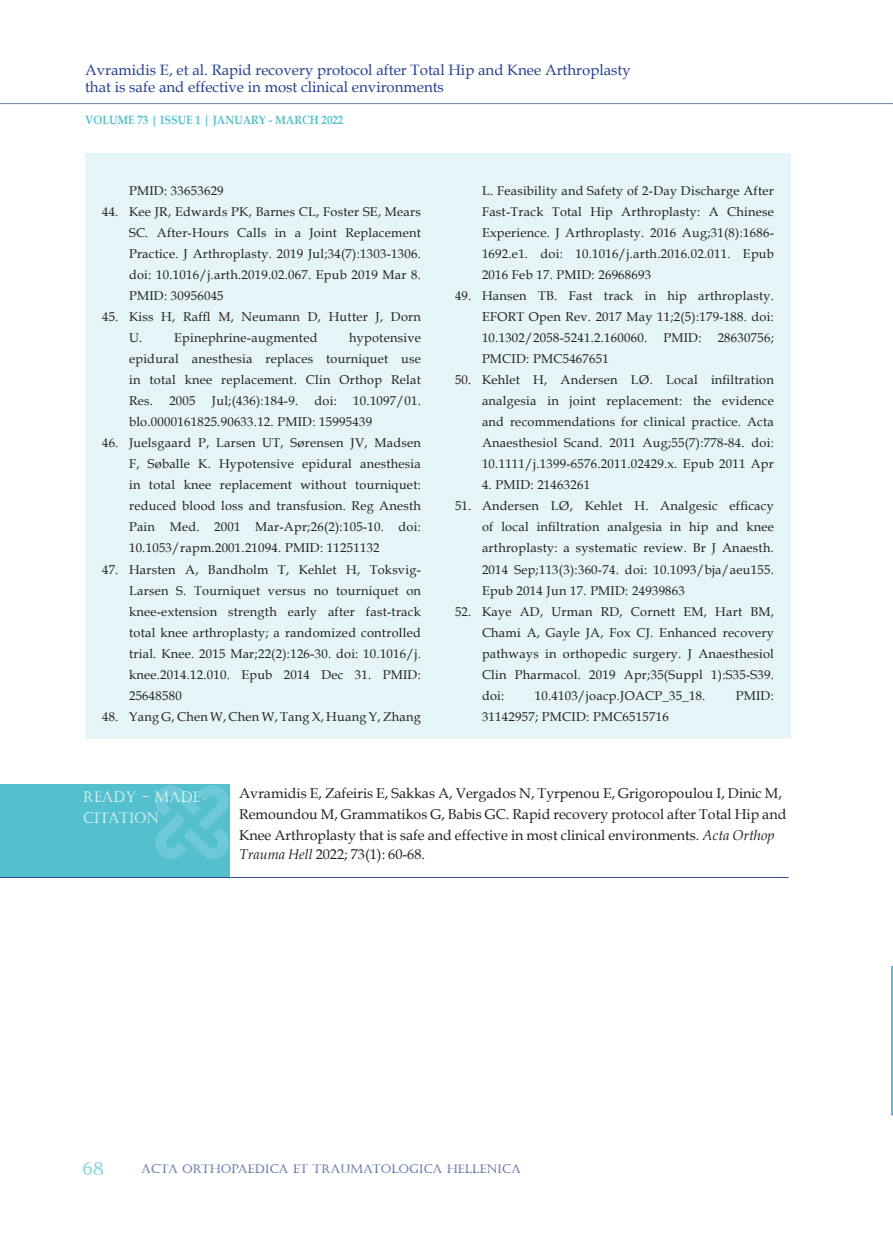
<style>
.page{position:relative;width:893px;height:1234px;background:#fff}
.page>*{position:absolute;margin:0;border:0;box-sizing:border-box;transform-origin:0 0}
.t1{font:18px "Castellar";color:#54c0ce}
.t2{font:15px/17.2px "Book Antiqua";color:#253f8e}
.t3{font:15px "Castellar";color:#fff;scale:.93 1}
.TEXT_new{font:14.25px/21px "Book Antiqua";color:#231f20}
.t4{font:12.75px/21px "Book Antiqua";letter-spacing:.02em;color:#231f20;text-align:justify}
.t5{font:12px "Castellar";color:#253f8e}
.t6{font:700 12px "Book Antiqua";color:#54c0ce;scale:.9 1}
.s1{font-style:italic}
</style>
<div class="page">
<hr style="left:0;top:103px;width:893px;height:3px;background:#231f20;opacity:.75">
<div style="left:85px;top:153px;width:706px;height:585px;background:#e5f4f6"></div>
<div style="left:0;top:783px;width:230px;height:94px;background:#54c0ce"></div>
<svg style="left:154px;top:783px;width:76px;height:75px"></svg>
<hr style="left:0;top:875px;width:791px;height:3px;background:#231f20;opacity:.75">
<hr style="left:891px;top:966px;width:2px;height:148px;background:#54c0ce">
<p class="t2" style="left:85px;top:61px;width:547px">Avramidis E, et al. Rapid recovery protocol after Total Hip and Knee Arthroplasty that is safe and effective in most clinical environments</p>
<p class="t6" style="left:85px;top:111px;width:288px">VOLUME 73 | ISSUE 1 | JANUARY - MARCH 2022</p>
<p class="t4" style="left:129px;top:180px;width:96px">PMID: 33653629</p>
<p class="t4" style="left:129px;top:201px;width:293px;text-indent:-27px">44. Kee JR, Edwards PK, Barnes CL, Foster SE, Mears SC. After-Hours Calls in a Joint Replacement Practice. J Arthroplasty. 2019 Jul;34(7):1303-1306. doi: 10.1016/j.arth.2019.02.067. Epub 2019 Mar 8.<br>PMID: 30956045</p>
<p class="t4" style="left:129px;top:306px;width:293px;text-indent:-27px">45. Kiss H, Raffl M, Neumann D, Hutter J, Dorn<br>U.</p>
<p class="t4" style="left:129px;top:327px;width:293px;text-indent:220px">hypotensive epidural anesthesia replaces tourniquet use in total knee replacement. Clin Orthop Relat Res.</p>
<p class="t4" style="left:174px;top:327px;width:145px">Epinephrine-augmented</p>
<p class="t4" style="left:129px;top:390px;width:293px;text-indent:224px">10.1097/01. blo.0000161825.90633.12. PMID: 15995439</p>
<p class="t4" style="left:129px;top:432px;width:293px;text-indent:-27px">46. Juelsgaard P, Larsen UT, Sørensen JV, Madsen F, Søballe K. Hypotensive epidural anesthesia in total knee replacement without tourniquet: reduced blood loss and transfusion. Reg Anesth Pain Med. 2001 Mar-Apr;26(2):105-10. doi:<br>10.1053/rapm.2001.21094. PMID: 11251132</p>
<p class="t4" style="left:129px;top:558px;width:293px;text-indent:-27px">47. Harsten A, Bandholm T, Kehlet H, Toksvig-Larsen S. Tourniquet versus no tourniquet on knee-extension strength early after fast-track total knee arthroplasty; a randomized controlled trial. Knee. 2015 Mar;22(2):126-30. doi: 10.1016/j. knee.2014.12.010. Epub 2014 Dec 31. PMID:<br>25648580</p>
<p class="t4" style="left:102px;top:705px;width:320px">48. Yang G, Chen W, Chen W, Tang X, Huang Y, Zhang</p>
<p class="t4" style="left:169px;top:390px;width:28px">2005</p>
<p class="t4" style="left:212px;top:390px;width:88px">Jul;(436):184-9.</p>
<p class="t4" style="left:315px;top:390px;width:24px">doi:</p>
<p class="t4" style="left:482px;top:180px;width:293px">L. Feasibility and Safety of 2-Day Discharge After Fast-Track Total Hip Arthroplasty: A Chinese Experience. J Arthroplasty. 2016 Aug;31(8):1686- 1692.e1. doi: 10.1016/j.arth.2016.02.011. Epub 2016 Feb 17. PMID: 26968693</p>
<p class="t4" style="left:482px;top:285px;width:293px;text-indent:-27px">49. Hansen TB. Fast track in hip arthroplasty.<br>EFORT Open Rev. 2017 May 11;2(5):179-188. doi:<br>10.1302/2058-5241.2.160060.</p>
<p class="t4" style="left:663px;top:327px;width:40px">PMID:</p>
<p class="t4" style="left:718px;top:327px;width:58px">28630756;</p>
<p class="t4" style="left:482px;top:348px;width:128px">PMCID: PMC5467651</p>
<p class="t4" style="left:482px;top:369px;width:293px;text-indent:-27px">50. Kehlet H, Andersen LØ. Local infiltration analgesia in joint replacement: the evidence and recommendations for clinical practice. Acta Anaesthesiol Scand. 2011 Aug;55(7):778-84. doi:<br>10.1111/j.1399-6576.2011.02429.x. Epub 2011 Apr</p>
<p class="t4" style="left:482px;top:474px;width:110px">4. PMID: 21463261</p>
<p class="t4" style="left:482px;top:495px;width:293px;text-indent:-27px">51. Andersen LØ, Kehlet H. Analgesic efficacy of local infiltration analgesia in hip and knee arthroplasty: a systematic review. Br J Anaesth.<br>2014 Sep;113(3):360-74. doi: 10.1093/bja/aeu155.<br>Epub 2014 Jun 17. PMID: 24939863</p>
<p class="t4" style="left:482px;top:600px;width:293px;text-indent:-27px">52. Kaye AD, Urman RD, Cornett EM, Hart BM, Chami A, Gayle JA, Fox CJ. Enhanced recovery pathways in orthopedic surgery. J Anaesthesiol Clin Pharmacol. 2019 Apr;35(Suppl 1):S35-S39. doi:</p>
<p class="t4" style="left:535px;top:684px;width:172px">10.4103/joacp.JOACP_35_18.</p>
<p class="t4" style="left:736px;top:684px;width:40px">PMID:</p>
<p class="t4" style="left:482px;top:705px;width:188px">31142957; PMCID: PMC6515716</p>
<p class="t3" style="left:83px;top:788px;width:128px">READY - MADE</p>
<p class="t3" style="left:83px;top:809px;width:62px">CITATION</p>
<p class="TEXT_new" style="left:239px;top:781px;width:549px">Avramidis E, Zafeiris E, Sakkas A, Vergados N, Tyrpenou E, Grigoropoulou I, Dinic M,<br>Remoundou M, Grammatikos G, Babis GC. Rapid recovery protocol after Total Hip and<br>Knee Arthroplasty that is safe and effective in most clinical environments. <span class="s1">Acta Orthop</span></p>
<p class="TEXT_new" style="left:239px;top:842px;width:187px"><span class="s1">Trauma Hell</span> 2022; 73(1): 60-68.</p>
<h1 class="t1" style="left:82px;top:1157px;width:23px">68</h1>
<p class="t5" style="left:141px;top:1161px;width:381px">ACTA ORTHOPAEDICA ET TRAUMATOLOGICA HELLENICA</p>
</div>
